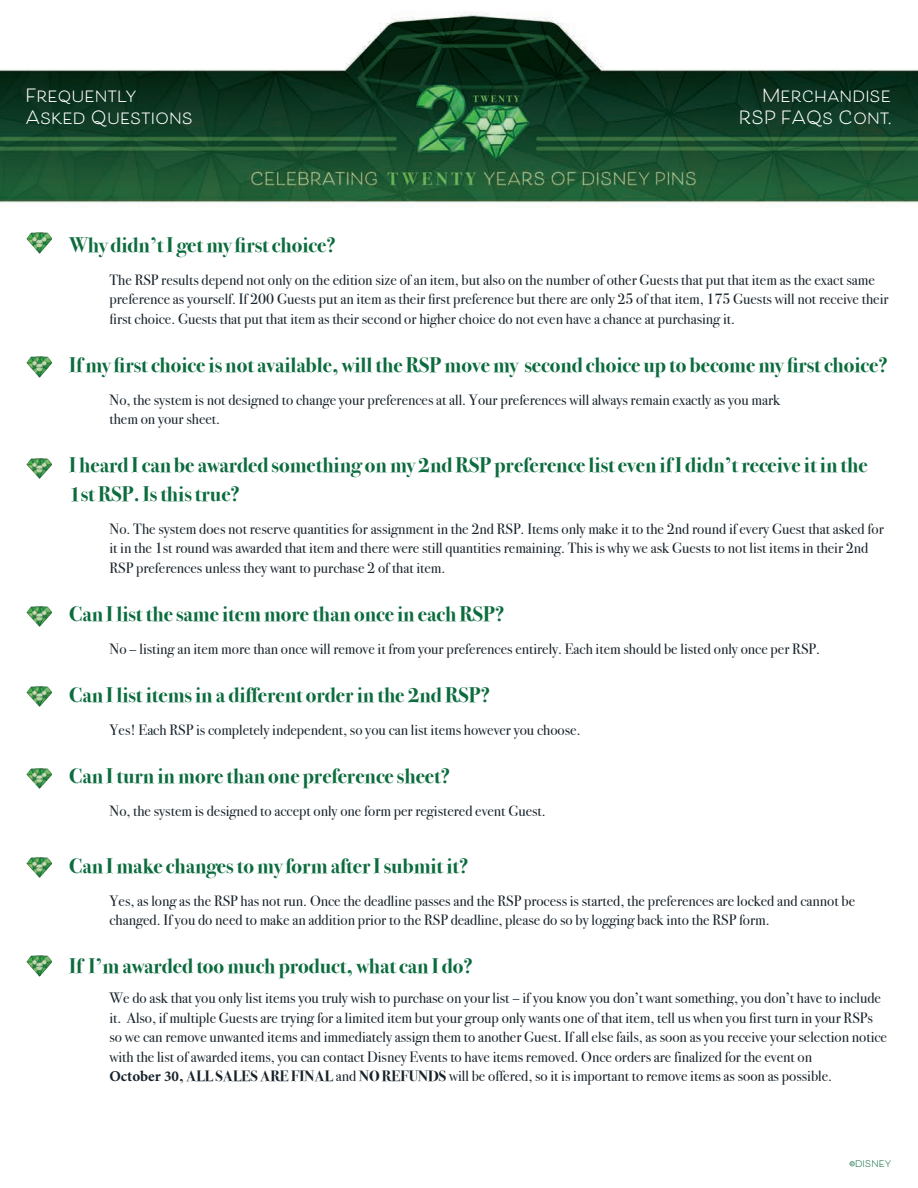
<style>
.page{position:relative;width:918px;height:1188px;background:#fff}
.page>*{position:absolute;margin:0;border:0;box-sizing:border-box;transform-origin:0 0}
.t1{font:700 21px/28.5px "Bodoni Svty Two ITCTT";color:#0c6c3e}
.t2{font:700 18px/21.6px "Beloved Sans";color:#fff}
.t3{font:15px/19.5px "Bodoni Svty Two ITCTT";color:#17222a}
.t4{font:700 9px "Beloved Sans";color:#0c6c3e}
.s1{font-family:"Minion Pro";font-weight:700}
.s2{font-weight:700}
</style>
<div class="page">
<img style="left:0;top:12px;width:918px;height:952px">
<img style="left:26px;top:232px;width:25px;height:22px">
<img style="left:26px;top:356px;width:25px;height:22px">
<img style="left:26px;top:458px;width:25px;height:21px">
<img style="left:26px;top:606px;width:25px;height:21px">
<img style="left:26px;top:686px;width:25px;height:21px">
<img style="left:26px;top:768px;width:25px;height:21px">
<img style="left:26px;top:955px;width:25px;height:22px">
<img style="left:26px;top:857px;width:25px;height:21px">
<p class="t2" style="left:26px;top:85px;width:169px">Frequently<br>Asked Questions</p>
<p class="t2" style="left:739px;top:85px;width:154px;text-align:right">Merchandise<br>RSP FAQs Cont.</p>
<h1 class="t1" style="left:69px;top:229px;width:268px">Why didn’t I get my first choice?</h1>
<p class="t3" style="left:110px;top:268px;width:781px">The RSP results depend not only on the edition size of an item, but also on the number of other Guests that put that item as the exact same preference as yourself. If 200 Guests put an item as their first preference but there are only 25 of that item, 175 Guests will not receive their first choice. Guests that put that item as their second or higher choice do not even have a chance at purchasing it.</p>
<h1 class="t1" style="left:69px;top:349px;width:820px">If my first choice is not available, will the RSP move my second choice up to become my first choice?</h1>
<p class="t3" style="left:110px;top:388px;width:672px">No, the system is not designed to change your preferences at all. Your preferences will always remain exactly as you mark them on your sheet.</p>
<h1 class="t1" style="left:69px;top:449px;width:800px">I heard I can be awarded something on my 2nd RSP preference list even if I didn’t receive it in the<br>1st RSP. Is this true?</h1>
<p class="t3" style="left:110px;top:517px;width:776px">No. The system does not reserve quantities for assignment in the 2nd RSP. Items only make it to the 2nd round if every Guest that asked for it in the 1st round was awarded that item and there were still quantities remaining. This is why we ask Guests to not list items in their 2nd<br>RSP preferences unless they want to purchase 2 of that item.</p>
<h1 class="t1" style="left:69px;top:598px;width:437px">Can I list the same item more than once in each RSP?</h1>
<p class="t3" style="left:110px;top:637px;width:712px">No – listing an item more than once will remove it from your preferences entirely. Each item should be listed only once per RSP.</p>
<h1 class="t1" style="left:69px;top:679px;width:423px">Can I list items in a different order in the 2nd RSP?</h1>
<p class="t3" style="left:110px;top:718px;width:473px">Yes! Each RSP is completely independent, so you can list items however you choose.</p>
<h1 class="t1" style="left:69px;top:760px;width:383px">Can I turn in more than one preference sheet?</h1>
<p class="t3" style="left:110px;top:799px;width:438px">No, the system is designed to accept only one form per registered event Guest.</p>
<h1 class="t1" style="left:69px;top:850px;width:401px">Can I make changes to my form after I submit it?</h1>
<p class="t3" style="left:110px;top:889px;width:747px">Yes, as long as the RSP has not run. Once the deadline passes and the RSP process is started, the preferences are locked and cannot be changed. If you do need to make an addition prior to the RSP deadline, please do so by logging back into the RSP form.</p>
<h1 class="t1" style="left:69px;top:950px;width:405px">If I’m awarded too much product, what can I do?</h1>
<p class="t3" style="left:110px;top:987px;width:779px">We do ask that you only list items you truly wish to purchase on your list – if you know you don’t want something, you don’t have to include it. Also, if multiple Guests are trying for a limited item but your group only wants one of that item, tell us when you first turn in your RSPs so we can remove unwanted items and immediately assign them to another Guest. If all else fails, as soon as you receive your selection notice with the list of awarded items, you can contact Disney Events to have items removed. Once orders are finalized for the event on<br><span class="s1">October 30</span><span class="s2">, ALL SALES ARE FINAL</span> and <span class="s2">NO REFUNDS</span> will be offered, so it is important to remove items as soon as possible.</p>
<p class="t4" style="left:850px;top:1159px;width:43px">©DISNEY</p>
</div>
